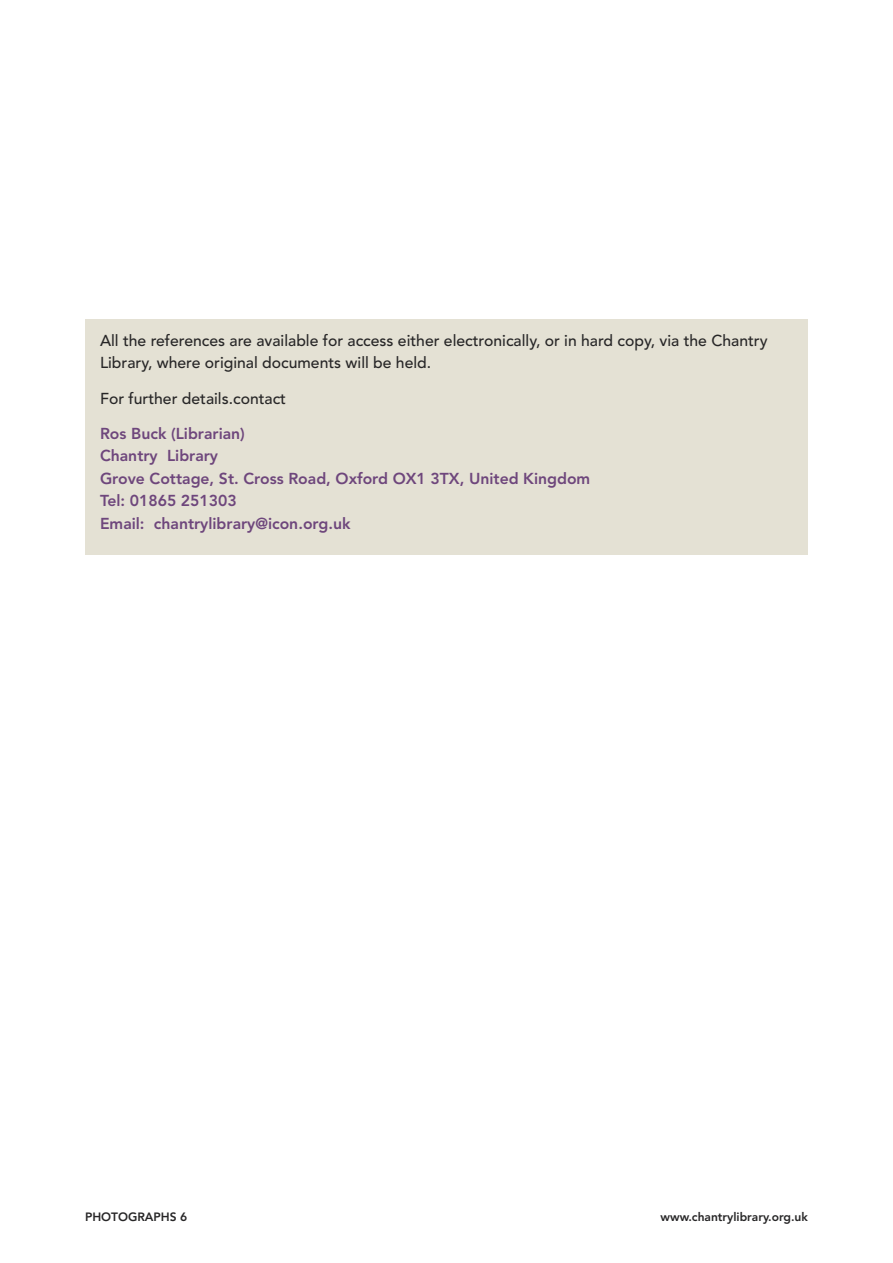
<style>
.page{position:relative;width:893px;height:1263px;background:#fff}
.page>*{position:absolute;margin:0;border:0;box-sizing:border-box;transform-origin:0 0}
.t1{font:500 15.75px/22.5px "Avenir";color:#272627}
.t2{font:800 15.75px/22.5px "Avenir";color:#6e467c}
.t3{font:800 12px "Avenir";color:#272627}
</style>
<div class="page">
<div style="left:85px;top:319px;width:723px;height:235px;background:#e4e1d4"></div>
<p class="t1" style="left:100px;top:330px;width:669px">All the references are available for access either electronically, or in hard copy, via the Chantry<br>Library, where original documents will be held.</p>
<p class="t1" style="left:100px;top:388px;width:188px">For further details.contact</p>
<p class="t2" style="left:100px;top:423px;width:492px">Ros Buck (Librarian)<br>Chantry Library<br>Grove Cottage, St. Cross Road, Oxford OX1 3TX, United Kingdom<br>Tel: 01865 251303<br>Email: chantrylibrary@icon.org.uk</p>
<p class="t3" style="left:85px;top:1212px;width:104px">PHOTOGRAPHS 6</p>
<p class="t3" style="left:661px;top:1212px;width:149px">www.chantrylibrary.org.uk</p>
</div>
